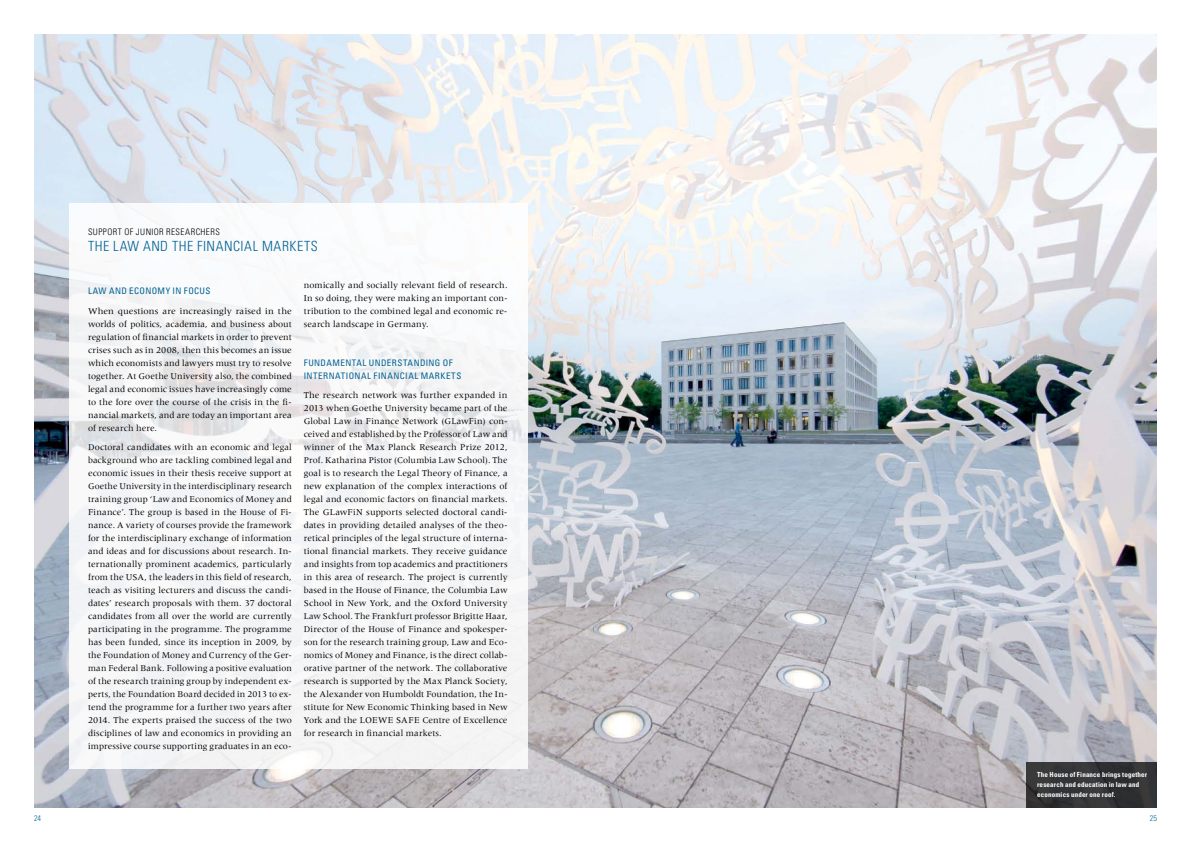
<style>
.page{position:relative;width:1191px;height:842px;background:#fff}
.page>*{position:absolute;margin:0;border:0;box-sizing:border-box;transform-origin:0 0}
.t1{font:300 condensed 14px "Univers LT Std";letter-spacing:.045em;color:#006192}
.t2{font:9.2px/13px "Meridien LT Std";letter-spacing:.01em;color:#000;text-align:justify}
.t3{font:condensed 9px "Univers LT Std";letter-spacing:.04em;color:#006192}
.t4{font:300 condensed 9px "Univers LT Std";color:#000}
.t5{font:300 condensed 8px "Univers LT Std";color:#006192}
.t6{font:700 condensed 7px/10px "Univers LT Std";letter-spacing:.02em;color:#fff}
</style>
<div class="page">
<img style="left:34px;top:34px;width:1123px;height:774px">
<svg style="left:69px;top:203px;width:458px;height:566px"></svg>
<div style="left:1026px;top:762px;width:131px;height:46px;background:#333436"></div>
<p class="t4" style="left:88px;top:227px;width:6px">SUPPORT</p>
<p class="t4" style="left:124px;top:227px;width:22px">OF JUNIOR</p>
<p class="t4" style="left:166px;top:227px;width:6px">RESEARCHERS</p>
<h1 class="t1" style="left:88px;top:238px;width:8px">THE</h1>
<h1 class="t1" style="left:113px;top:238px;width:67px">LAW AN D THE</h1>
<h1 class="t1" style="left:197px;top:238px;width:14px">FINANCIA</h1>
<h1 class="t1" style="left:253px;top:238px;width:52px">L MARKETS</h1>
<p class="t3" style="left:88px;top:285px;width:124px">LAW AND ECONOMY IN FOCUS</p>
<p class="t2" style="left:88px;top:304px;width:205px">When questions are increasingly raised in the worlds of politics, academia, and business about regulation of financial markets in order to prevent crises such as in 2008, then this becomes an issue which economists and lawyers must try to resolve together. At Goethe University also, the combined legal and economic issues have increasingly come to the fore over the course of the crisis in the fi&shy;nancial markets, and are today an important area of research here.</p>
<p class="t2" style="left:88px;top:441px;width:205px">Doctoral candidates with an economic and legal background who are tackling combined legal and economic issues in their thesis receive support at Goethe University in the interdisciplinary research training group ‘Law and Economics of Money and Finance’. The group is based in the House of Fi&shy;nance. A variety of courses provide the framework for the interdisciplinary exchange of information and ideas and for discussions about research. In&shy;ternationally prominent academics, particularly from the USA, the leaders in this field of research, teach as visiting lecturers and discuss the candi&shy;dates’ research proposals with them. 37 doctoral candidates from all over the world are currently participating in the programme. The programme has been funded, since its inception in 2009, by the Foundation of Money and Currency of the Ger&shy;man Federal Bank. Following a positive evaluation of the research training group by independent ex&shy;perts, the Foundation Board decided in 2013 to ex&shy;tend the programme for a further two years after 2014. The experts praised the success of the two disciplines of law and economics in providing an impressive course supporting graduates in an eco-</p>
<p class="t2" style="left:304px;top:278px;width:205px">nomically and socially relevant field of research.<br>In so doing, they were making an important con&shy;tribution to the combined legal and economic re&shy;search landscape in Germany.</p>
<p class="t3" style="left:304px;top:357px;width:18px">FUNDAMENTAL</p>
<p class="t3" style="left:369px;top:357px;width:13px">UNDERSTANDIN</p>
<p class="t3" style="left:435px;top:357px;width:14px">G OF</p>
<p class="t3" style="left:304px;top:370px;width:7px">INTERNATIONAL</p>
<p class="t3" style="left:373px;top:370px;width:6px">FINANCIAL</p>
<p class="t3" style="left:421px;top:370px;width:8px">MAR</p>
<p class="t3" style="left:440px;top:370px;width:12px">KETS</p>
<p class="t2" style="left:304px;top:389px;width:205px">The research network was further expanded in 2013 when Goethe University became part of the Global Law in Finance Network (GLawFin) con&shy;ceived and established by the Professor of Law and winner of the Max Planck Research Prize 2012, Prof. Katharina Pistor (Columbia Law School). The goal is to research the Legal Theory of Finance, a new explanation of the complex interactions of legal and economic factors on financial markets.<br>The GLawFiN supports selected doctoral candi&shy;dates in providing detailed analyses of the theo&shy;retical principles of the legal structure of interna&shy;tional financial markets. They receive guidance and insights from top academics and practitioners in this area of research. The project is currently based in the House of Finance, the Columbia Law School in New York, and the Oxford University Law School. The Frankfurt professor Brigitte Haar, Director of the House of Finance and spokesper&shy;son for the research training group, Law and Eco&shy;nomics of Money and Finance, is the direct collab&shy;orative partner of the network. The collaborative research is supported by the Max Planck Society, the Alexander von Humboldt Foundation, the In&shy;stitute for New Economic Thinking based in New York and the LOE WE SAFE Centre of Excellence for research in financial markets.</p>
<p class="t6" style="left:1037px;top:770px;width:112px">The House of Finance brings together research and education in law and economics under one roof.</p>
<p class="t5" style="left:34px;top:813px;width:9px">24</p>
<p class="t5" style="left:1149px;top:813px;width:9px">25</p>
</div>
